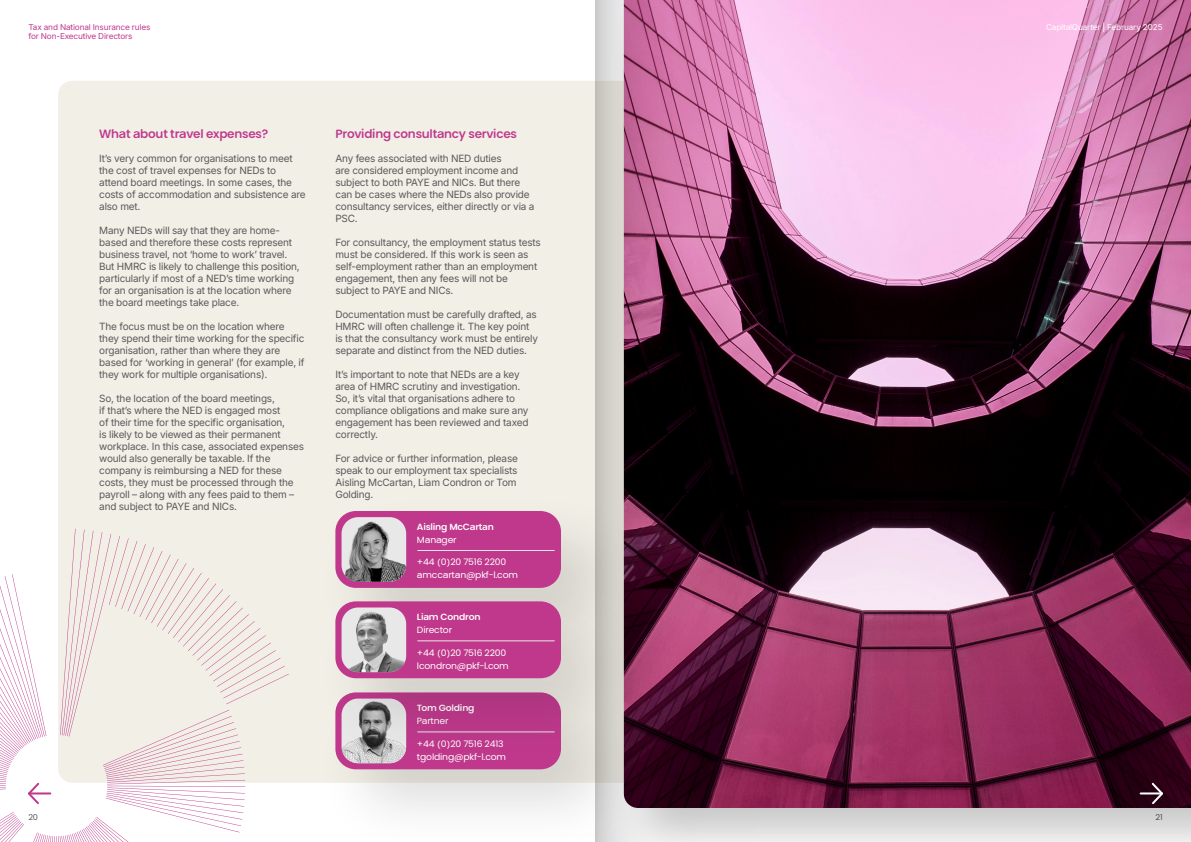
<style>
.page{position:relative;width:1191px;height:842px;background:#fff}
.page>*{position:absolute;margin:0;border:0;box-sizing:border-box;transform-origin:0 0}
.t1{font:700 12px "PKF Global Sans";letter-spacing:-.02em;color:#bf388c}
.t2{font:10px/12px "Inter";letter-spacing:-.02em;color:#5a5a5a}
.t3{font:9px "PKF Global Sans";letter-spacing:-.02em;color:#fff}
.t4{font:700 9px "PKF Global Sans";letter-spacing:-.02em;color:#fff}
.t5{font:8px "Inter";letter-spacing:-.02em;color:#bf388c}
.t6{font:8px "Inter";letter-spacing:-.02em;color:#fff}
.t7{font:8px "PKF Global Sans";color:#5a5a5a}
</style>
<div class="page">
<div style="left:58px;top:81px;width:1076px;height:702px;background:#f2efe7;border-radius:14px"></div>
<div style="left:610px;top:0;width:581px;height:842px;background:#231f20;opacity:.25"></div>
<img style="left:753px;top:0;width:438px;height:808px">
<div style="left:316px;top:673px;width:327px;height:169px;background:#231f20;opacity:.15"></div>
<div style="left:335px;top:692px;width:226px;height:77px;background:#bf388c;border-radius:21px"></div>
<img style="left:350px;top:761px;width:48px;height:2px">
<svg style="left:595px;top:0;width:158px;height:842px;background:#7f5169"></svg>
<div style="left:316px;top:491px;width:327px;height:180px;background:#231f20;opacity:.15"></div>
<div style="left:335px;top:511px;width:226px;height:77px;background:#bf388c;border-radius:21px"></div>
<img style="left:341px;top:518px;width:65px;height:63px">
<hr style="left:418px;top:550px;width:136px;height:1px;background:#e8e8e8">
<svg style="left:1149px;top:781px;width:15px;height:25px"></svg>
<hr style="left:1140px;top:792px;width:22px;height:2px;background:#fff">
<svg style="left:0;top:529px;width:289px;height:313px"></svg>
<div style="left:316px;top:581px;width:327px;height:180px;background:#231f20;opacity:.15"></div>
<div style="left:335px;top:601px;width:226px;height:77px;background:#bf388c;border-radius:21px"></div>
<img style="left:341px;top:607px;width:65px;height:65px">
<hr style="left:418px;top:640px;width:136px;height:1px;background:#e8e8e8">
<p class="t5" style="left:28px;top:21px;width:124px">Tax and National Insurance rules</p>
<p class="t5" style="left:28px;top:30px;width:106px">for Non-Executive Directors</p>
<p class="t1" style="left:99px;top:126px;width:170px">What about travel expenses?</p>
<p class="t2" style="left:99px;top:152px;width:208px">It’s very common for organisations to meet the cost of travel expenses for NEDs to attend board meetings. In some cases, the costs of accommodation and subsistence are also met.</p>
<p class="t2" style="left:99px;top:224px;width:202px">Many NEDs will say that they are home&shy;based and therefore these costs represent business travel, not ‘home to work’ travel.<br>But HMRC is likely to challenge this position, particularly if most of a NED’s time working for an organisation is at the location where the board meetings take place.</p>
<p class="t2" style="left:99px;top:320px;width:207px">The focus must be on the location where they spend their time working for the specific organisation, rather than where they are based for ‘working in general’ (for example, if they work for multiple organisations).</p>
<p class="t2" style="left:99px;top:392px;width:206px">So, the location of the board meetings,<br>if that’s where the NED is engaged most<br>of their time for the specific organisation,<br>is likely to be viewed as their permanent workplace. In this case, associated expenses would also generally be taxable. If the company is reimbursing a NED for these costs, they must be processed through the payroll – along with any fees paid to them – and subject to PAYE and NICs.</p>
<p class="t1" style="left:335px;top:126px;width:183px">Providing consultancy services</p>
<p class="t2" style="left:335px;top:152px;width:201px">Any fees associated with NED duties<br>are considered employment income and subject to both PAYE and NICs. But there can be cases where the NEDs also provide consultancy services, either directly or via a PSC.</p>
<p class="t2" style="left:335px;top:236px;width:207px">For consultancy, the employment status tests must be considered. If this work is seen as self-employment rather than an employment engagement, then any fees will not be subject to PAYE and NICs.</p>
<p class="t2" style="left:335px;top:308px;width:204px">Documentation must be carefully drafted, as HMRC will often challenge it. The key point is that the consultancy work must be entirely separate and distinct from the NED duties.</p>
<p class="t2" style="left:335px;top:368px;width:195px">It’s important to note that NEDs are a key area of HMRC scrutiny and investigation.<br>So, it’s vital that organisations adhere to compliance obligations and make sure any engagement has been reviewed and taxed correctly.</p>
<p class="t2" style="left:335px;top:452px;width:184px">For advice or further information, please speak to our employment tax specialists<br>Aisling McCartan, Liam Condron or Tom<br>Golding.</p>
<p class="t4" style="left:417px;top:521px;width:78px">Aisling McCartan</p>
<p class="t3" style="left:417px;top:534px;width:41px">Manager</p>
<p class="t3" style="left:417px;top:557px;width:91px">+44 (0)20 7516 2200</p>
<p class="t3" style="left:417px;top:570px;width:103px">amccartan@pkf-l.com</p>
<p class="t4" style="left:417px;top:611px;width:65px">Liam Condron</p>
<p class="t3" style="left:417px;top:624px;width:37px">Director</p>
<p class="t3" style="left:417px;top:647px;width:91px">+44 (0)20 7516 2200</p>
<p class="t3" style="left:417px;top:660px;width:93px">lcondron@pkf-l.com</p>
<p class="t4" style="left:417px;top:702px;width:59px">Tom Golding</p>
<p class="t3" style="left:417px;top:715px;width:33px">Partner</p>
<p class="t3" style="left:417px;top:738px;width:88px">+44 (0)20 7516 2413</p>
<p class="t3" style="left:417px;top:751px;width:91px">tgolding@pkf-l.com</p>
<p class="t6" style="left:1046px;top:21px;width:118px">CapitalQuarter | February 2025</p>
<p class="t7" style="left:28px;top:812px;width:11px">20</p>
<p class="t7" style="left:1155px;top:812px;width:9px">21</p>
</div>
